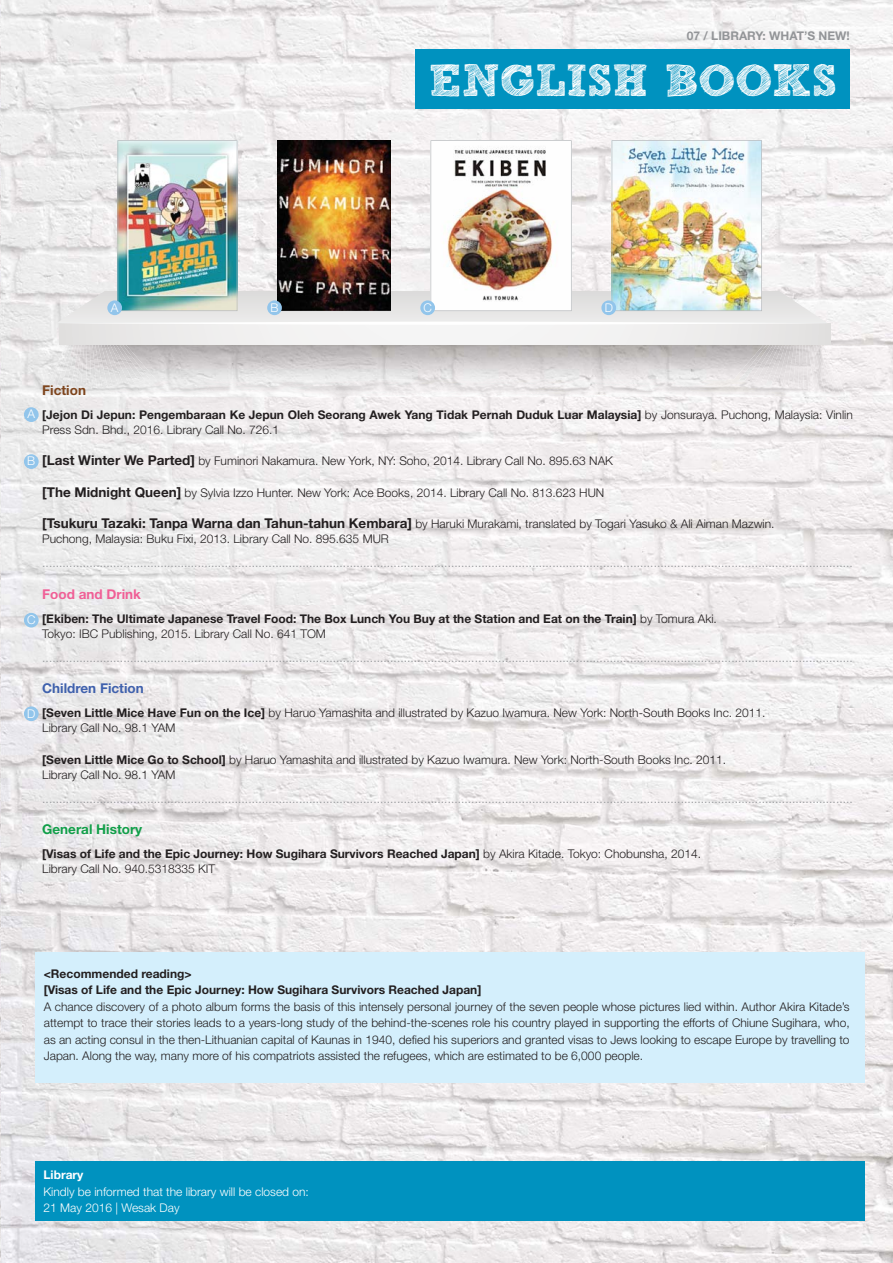
<style>
.page{position:relative;width:893px;height:1263px;background:#fff}
.page>*{position:absolute;margin:0;border:0;box-sizing:border-box;transform-origin:0 0}
.t1{font:45px "Sketch Rockwell";color:#fff}
.t2{font:700 13.5px "Helvetica Neue";color:#3f61ad}
.t3{font:700 13.5px "Helvetica Neue";color:#119f49}
.t4{font:700 13.5px "Helvetica Neue";color:#f05f96}
.t5{font:700 13.5px "Helvetica Neue";color:#7e451d}
.t6{font:300 12px/16.5px "Helvetica Neue";color:#231f20}
.t7{font:300 12px "Helvetica Neue";color:#939598}
.t8{font:700 12px/15px "Helvetica Neue";color:#231f20}
.t9{font:300 12px/16.5px "Helvetica Neue";color:#fff}
.t10{font:700 12px "Helvetica Neue";color:#939598}
.s1{font-weight:300}
.s2{font-weight:700;font-size:13.5px}
.s3{font-weight:700}
</style>
<div class="page">
<img style="left:1px;top:0;width:892px;height:1263px">
<div style="left:35px;top:952px;width:830px;height:130px;background:#d4effc"></div>
<div style="left:35px;top:1161px;width:830px;height:60px;background:#0092bf"></div>
<div style="left:24px;top:454px;width:15px;height:15px;background:#92c5eb;border-radius:50%"></div>
<div style="left:24px;top:407px;width:15px;height:15px;background:#92c5eb;border-radius:50%"></div>
<div style="left:24px;top:613px;width:15px;height:14px;background:#92c5eb;border-radius:50%"></div>
<div style="left:24px;top:706px;width:15px;height:15px;background:#92c5eb;border-radius:50%"></div>
<img style="left:48px;top:323px;width:793px;height:73px">
<img style="left:54px;top:323px;width:782px;height:72px">
<img style="left:59px;top:345px;width:771px;height:49px">
<img style="left:65px;top:345px;width:760px;height:48px">
<img style="left:70px;top:345px;width:750px;height:47px">
<img style="left:81px;top:345px;width:728px;height:46px">
<img style="left:86px;top:345px;width:718px;height:45px">
<img style="left:106px;top:345px;width:678px;height:35px">
<img style="left:107px;top:345px;width:675px;height:34px">
<div style="left:59px;top:323px;width:771px;height:22px;background:linear-gradient(to right,#efeeee,#efefee)"></div>
<hr style="left:59px;top:322px;width:771px;height:3px;background:#fff;border-radius:50%">
<img style="left:0;top:0;width:1px;height:1263px">
<div style="left:415px;top:49px;width:435px;height:59px;background:#0092bf"></div>
<img style="left:56px;top:140px;width:771px;height:183px">
<div style="left:107px;top:300px;width:15px;height:15px;background:#92c5eb;border-radius:50%"></div>
<div style="left:420px;top:300px;width:15px;height:15px;background:#92c5eb;border-radius:50%"></div>
<div style="left:601px;top:300px;width:15px;height:15px;background:#92c5eb;border-radius:50%"></div>
<img style="left:278px;top:141px;width:112px;height:170px">
<div style="left:267px;top:300px;width:15px;height:15px;background:#92c5eb;border-radius:50%"></div>
<p class="t10" style="left:687px;top:31px;width:165px">07 / LIBRARY: WHAT’S NEW!</p>
<p class="t1" style="left:429px;top:64px;width:410px">ENGLISH BOOKS</p>
<p class="t9" style="left:111px;top:300px;width:9px">A</p>
<p class="t9" style="left:271px;top:300px;width:10px">B</p>
<p class="t9" style="left:423px;top:300px;width:10px">C</p>
<p class="t9" style="left:605px;top:300px;width:10px">D</p>
<p class="t5" style="left:42px;top:385px;width:45px">Fiction</p>
<p class="t8" style="left:42px;top:408px;width:812px">[Jejon Di Jepun: Pengembaraan Ke Jepun Oleh Seorang Awek Yang Tidak Pernah Duduk Luar Malaysia] <span class="s1">by Jonsuraya. Puchong, Malaysia: Vinlin<br>Press Sdn. Bhd., 2016. Library Call No. 726.1</span></p>
<p class="t6" style="left:42px;top:454px;width:572px"><span class="s2">[Last Winter We Parted]</span> by Fuminori Nakamura. New York, NY: Soho, 2014. Library Call No. 895.63 NAK</p>
<p class="t6" style="left:42px;top:485px;width:564px"><span class="s2">[The Midnight Queen]</span> by Sylvia Izzo Hunter. New York: Ace Books, 2014. Library Call No. 813.623 HUN</p>
<p class="t6" style="left:42px;top:518px;width:734px;line-height:15px"><span class="s2">[Tsukuru Tazaki: Tanpa Warna dan Tahun-tahun Kembara]</span> by Haruki Murakami, translated by Togari Yasuko &amp; Ali Aiman Mazwin.<br>Puchong, Malaysia: Buku Fixi, 2013. Library Call No. 895.635 MUR</p>
<p class="t7" style="left:42px;top:559px;width:812px">................................................................................................................................................................................................................................................</p>
<p class="t4" style="left:42px;top:589px;width:100px">Food and Drink</p>
<p class="t8" style="left:42px;top:612px;width:676px">[Ekiben: The Ultimate Japanese Travel Food: The Box Lunch You Buy at the Station and Eat on the Train] <span class="s1">by Tomura Aki.<br>Tokyo: IBC Publishing, 2015. Library Call No. 641 TOM</span></p>
<p class="t7" style="left:42px;top:653px;width:812px">................................................................................................................................................................................................................................................</p>
<p class="t2" style="left:42px;top:684px;width:103px">Children Fiction</p>
<p class="t6" style="left:42px;top:707px;width:725px;line-height:15px"><span class="s3">[Seven Little Mice Have Fun on the Ice]</span> by Haruo Yamashita and illustrated by Kazuo Iwamura. New York: North-South Books Inc. 2011.<br>Library Call No. 98.1 YAM</p>
<p class="t6" style="left:42px;top:753px;width:685px;line-height:15px"><span class="s3">[Seven Little Mice Go to School]</span> by Haruo Yamashita and illustrated by Kazuo Iwamura. New York: North-South Books Inc. 2011.<br>Library Call No. 98.1 YAM</p>
<p class="t7" style="left:42px;top:794px;width:812px">................................................................................................................................................................................................................................................</p>
<p class="t3" style="left:42px;top:825px;width:101px">General History</p>
<p class="t8" style="left:42px;top:848px;width:660px">[Visas of Life and the Epic Journey: How Sugihara Survivors Reached Japan] <span class="s1">by Akira Kitade. Tokyo: Chobunsha, 2014.<br>Library Call No. 940.5318335 KIT</span></p>
<p class="t9" style="left:28px;top:407px;width:9px">A</p>
<p class="t9" style="left:27px;top:454px;width:10px">B</p>
<p class="t9" style="left:27px;top:613px;width:10px">C</p>
<p class="t9" style="left:27px;top:706px;width:10px">D</p>
<p class="t6" style="left:44px;top:966px;width:807px"><span class="s3">&lt;Recommended reading&gt;<br>[Visas of Life and the Epic Journey: How Sugihara Survivors Reached Japan]<br></span>A chance discovery of a photo album forms the basis of this intensely personal journey of the seven people whose pictures lied within. Author Akira Kitade’s attempt to trace their stories leads to a years-long study of the behind-the-scenes role his country played in supporting the efforts of Chiune Sugihara, who, as an acting consul in the then-Lithuanian capital of Kaunas in 1940, defied his superiors and granted visas to Jews looking to escape Europe by travelling to Japan. Along the way, many more of his compatriots assisted the refugees, which are estimated to be 6,000 people.</p>
<p class="t9" style="left:44px;top:1168px;width:267px"><span class="s3">Library<br></span>Kindly be informed that the library will be closed on:<br>21 May 2016 | Wesak Day</p>
</div>
